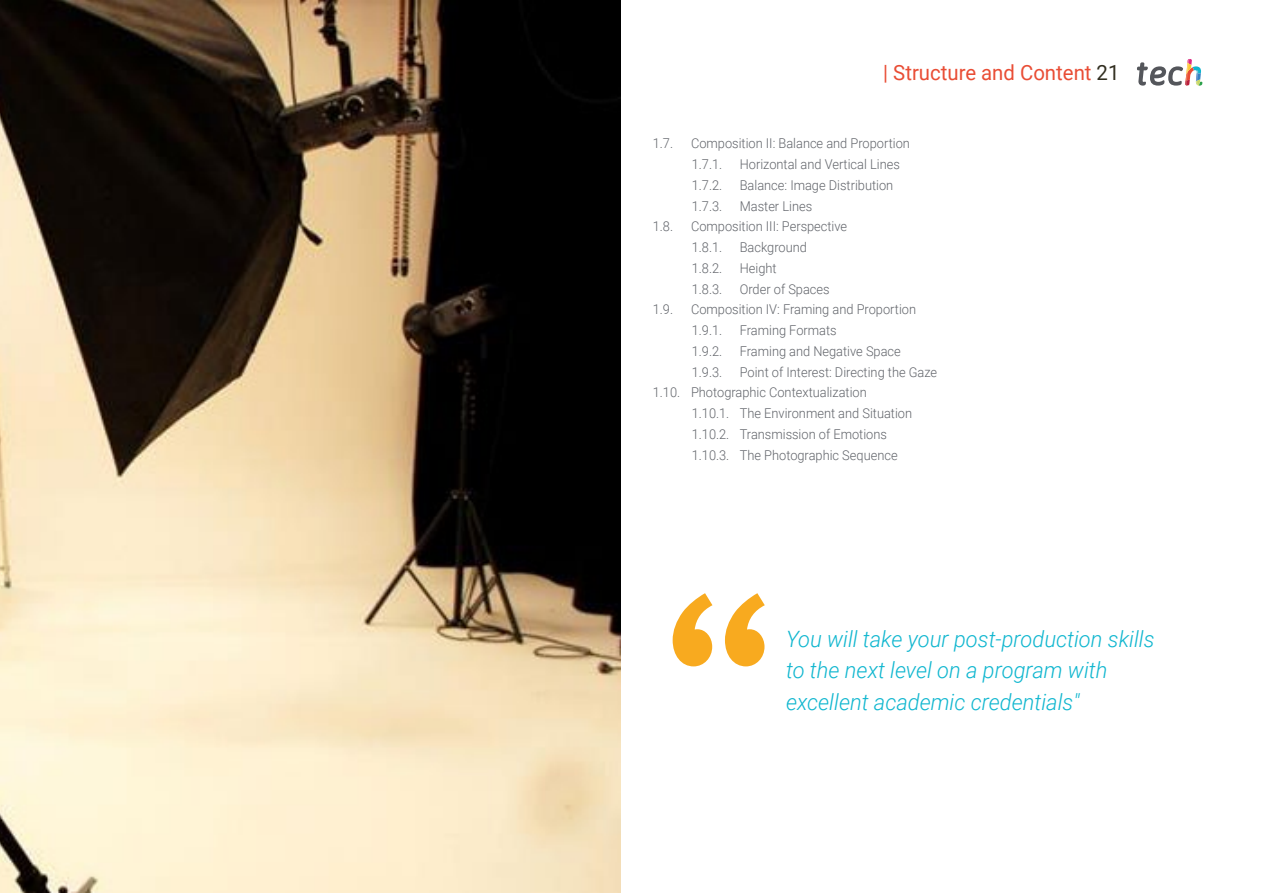
<style>
.page{position:relative;width:1263px;height:893px;background:#fff}
.page>*{position:absolute;margin:0;border:0;box-sizing:border-box;transform-origin:0 0}
.t1{font:italic 300 22.5px/31.5px "Roboto";color:#0fb6cf}
.t2{font:21px "Roboto";color:#e94d35}
.t3{font:300 13.5px/20.7px "Roboto";color:#61646a;scale:.95 1}
.s1{color:#312e20}
</style>
<div class="page">
<img style="left:0;top:0;width:621px;height:893px">
<svg style="left:1137px;top:59px;width:65px;height:27px"></svg>
<svg style="left:673px;top:593px;width:92px;height:73px"></svg>
<h2 class="t2" style="left:883px;top:57px;width:238px">| Structure and Content <span class="s1">21</span></h2>
<p class="t3" style="left:653px;top:133px;width:23px">1.7.</p>
<p class="t3" style="left:691px;top:133px;width:232px">Composition II: Balance and Proportion<br>1.7.1.</p>
<p class="t3" style="left:740px;top:153px;width:170px">Horizontal and Vertical Lines</p>
<p class="t3" style="left:692px;top:174px;width:34px">1.7.2.</p>
<p class="t3" style="left:740px;top:174px;width:163px">Balance: Image Distribution</p>
<p class="t3" style="left:692px;top:195px;width:34px">1.7.3.</p>
<p class="t3" style="left:740px;top:195px;width:78px">Master Lines</p>
<p class="t3" style="left:653px;top:216px;width:23px">1.8.</p>
<p class="t3" style="left:691px;top:216px;width:166px">Composition III: Perspective<br>1.8.1.</p>
<p class="t3" style="left:740px;top:236px;width:72px">Background</p>
<p class="t3" style="left:692px;top:257px;width:34px">1.8.2.</p>
<p class="t3" style="left:740px;top:257px;width:40px">Height</p>
<p class="t3" style="left:692px;top:278px;width:34px">1.8.3.</p>
<p class="t3" style="left:740px;top:278px;width:96px">Order of Spaces</p>
<p class="t3" style="left:653px;top:299px;width:23px">1.9.</p>
<p class="t3" style="left:691px;top:299px;width:238px">Composition IV: Framing and Proportion<br>1.9.1.</p>
<p class="t3" style="left:740px;top:319px;width:104px">Framing Formats</p>
<p class="t3" style="left:692px;top:340px;width:34px">1.9.2.</p>
<p class="t3" style="left:740px;top:340px;width:171px">Framing and Negative Space</p>
<p class="t3" style="left:692px;top:361px;width:34px">1.9.3.</p>
<p class="t3" style="left:740px;top:361px;width:209px">Point of Interest: Directing the Gaze</p>
<p class="t3" style="left:653px;top:382px;width:227px">1.10. Photographic Contextualization</p>
<p class="t3" style="left:692px;top:402px;width:233px">1.10.1. The Environment and Situation</p>
<p class="t3" style="left:692px;top:423px;width:207px">1.10.2. Transmission of Emotions</p>
<p class="t3" style="left:692px;top:444px;width:218px">1.10.3. The Photographic Sequence</p>
<h1 class="t1" style="left:786px;top:622px;width:370px">You will take your post-production skills to the next level on a program with excellent academic credentials"</h1>
</div>
